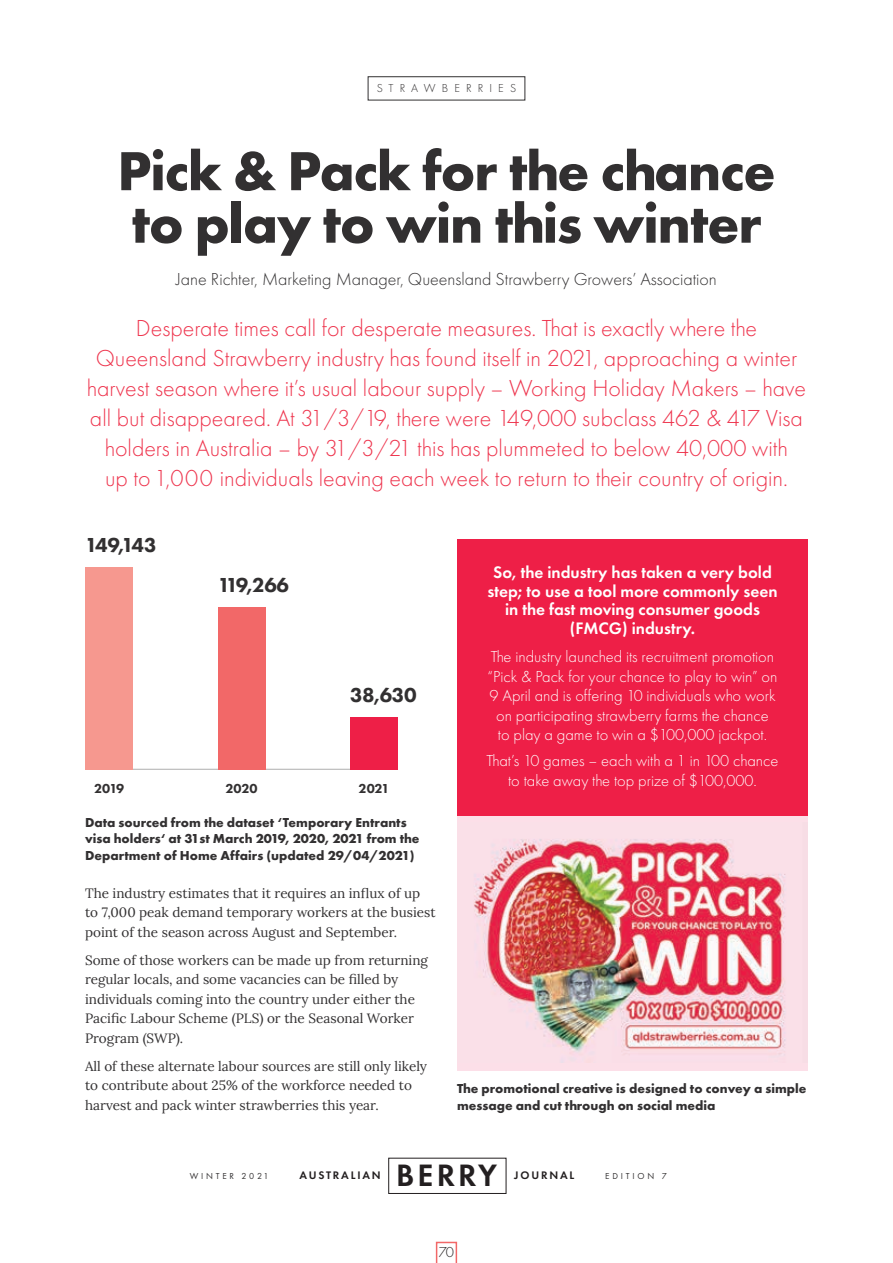
<style>
.page{position:relative;width:893px;height:1263px;background:#fff}
.page>*{position:absolute;margin:0;border:0;box-sizing:border-box;transform-origin:0 0}
.t1{font:700 57px/52.5px "Futura PT";letter-spacing:-.02em;color:#323031}
.t2{font:600 32.1px "Futura PT";letter-spacing:.095em;color:#231f20}
.t3{font:300 24px/30px "Futura PT";color:#ee344d;text-align:center}
.t4{font:800 21px "Futura PT";letter-spacing:-.02em;color:#323031}
.t5{font:300 18px "Futura PT";color:#323031}
.t6{font:600 17.25px/18.8px "Futura PT";color:#fff;text-align:center}
.t7{font:300 16.5px/19.5px "Futura PT";color:#fff;text-align:center}
.t8{font:300 15px "Futura PT";color:#231f20}
.t9{font:13.5px/19.5px "Lora";color:#323031}
.t10{font:700 13.5px/16.5px "Futura PT";color:#323031}
.t11{font:800 13.5px "Futura PT";letter-spacing:-.01em;color:#323031}
.t12{font:300 12px "Futura PT";letter-spacing:.51em;color:#323031}
.t13{font:600 11.4px "Futura PT";letter-spacing:.16em;color:#231f20}
.t14{font:9px "Futura PT";letter-spacing:.31em;color:#323031}
</style>
<div class="page">
<svg style="left:436px;top:1242px;width:21px;height:21px"></svg>
<div style="left:457px;top:808px;width:351px;height:262px;background:#fcdfe8"></div>
<img style="left:474px;top:839px;width:312px;height:224px">
<div style="left:457px;top:539px;width:351px;height:276px;background:#ee1f47"></div>
<hr style="left:85px;top:769px;width:313px;height:1px;background:#323031">
<div style="left:85px;top:567px;width:48px;height:202px;background:#f6988f"></div>
<div style="left:218px;top:607px;width:48px;height:162px;background:#f26868"></div>
<div style="left:350px;top:717px;width:48px;height:52px;background:#ee1f47"></div>
<p class="t12" style="left:377px;top:82px;width:141px">STRAWBERRIES</p>
<h1 class="t1" style="left:117px;top:143px;width:660px">Pick &amp; Pack for the chance to play to win this winter</h1>
<h3 class="t5" style="left:176px;top:269px;width:542px">Jane Richter, Marketing Manager, Queensland Strawberry Growers’ Association</h3>
<p class="t3" style="left:87px;top:313px;width:721px">Desperate times call for desperate measures. That is exactly where the Queensland Strawberry industry has found itself in 2021, approaching a winter harvest season where it’s usual labour supply – Working Holiday Makers – have all but disappeared. At 31/3/19, there were 149,000 subclass 462 &amp; 417 Visa holders in Australia – by 31/3/21 this has plummeted to below 40,000 with<br>up to 1,000 individuals leaving each week to return to their country of origin.</p>
<h3 class="t4" style="left:85px;top:532px;width:73px">149,143</h3>
<p class="t11" style="left:94px;top:780px;width:32px">2019</p>
<h3 class="t4" style="left:218px;top:572px;width:73px">119,266</h3>
<h3 class="t4" style="left:350px;top:682px;width:68px">38,630</h3>
<p class="t11" style="left:225px;top:780px;width:34px">2020</p>
<p class="t11" style="left:359px;top:780px;width:32px">2021</p>
<p class="t10" style="left:85px;top:814px;width:336px">Data sourced from the dataset ‘Temporary Entrants visa holders‘ at 31st March 2019, 2020, 2021 from the<br>Department of Home Affairs (updated 29/04/2021)</p>
<p class="t9" style="left:85px;top:882px;width:352px">The industry estimates that it requires an influx of up to 7,000 peak demand temporary workers at the busiest point of the season across August and September.</p>
<p class="t9" style="left:85px;top:949px;width:345px">Some of those workers can be made up from returning regular locals, and some vacancies can be filled by individuals coming into the country under either the Pacific Labour Scheme (PLS) or the Seasonal Worker Program (SWP).</p>
<p class="t9" style="left:85px;top:1055px;width:344px">All of these alternate labour sources are still only likely to contribute about 25% of the workforce needed to harvest and pack winter strawberries this year.</p>
<p class="t6" style="left:487px;top:562px;width:292px">So, the industry has taken a very bold step; to use a tool more commonly seen in the fast moving consumer goods (FMCG) industry.</p>
<p class="t7" style="left:488px;top:647px;width:291px">The industry launched its recruitment promotion “Pick &amp; Pack for your chance to play to win” on 9 April and is offering 10 individuals who work on participating strawberry farms the chance<br>to play a game to win a $100,000 jackpot.</p>
<p class="t7" style="left:487px;top:751px;width:293px">That’s 10 games – each with a 1 in 100 chance to take away the top prize of $100,000.</p>
<p class="t10" style="left:457px;top:1080px;width:351px">The promotional creative is designed to convey a simple message and cut through on social media</p>
<p class="t14" style="left:190px;top:1171px;width:80px">WINTER 2021</p>
<p class="t13" style="left:300px;top:1168px;width:83px">AUSTRALIAN</p>
<h2 class="t2" style="left:396px;top:1155px;width:103px">BERRY</h2>
<p class="t13" style="left:514px;top:1168px;width:61px">JOURNAL</p>
<p class="t14" style="left:605px;top:1171px;width:63px">EDITION 7</p>
<p class="t8" style="left:439px;top:1243px;width:17px">70</p>
</div>
